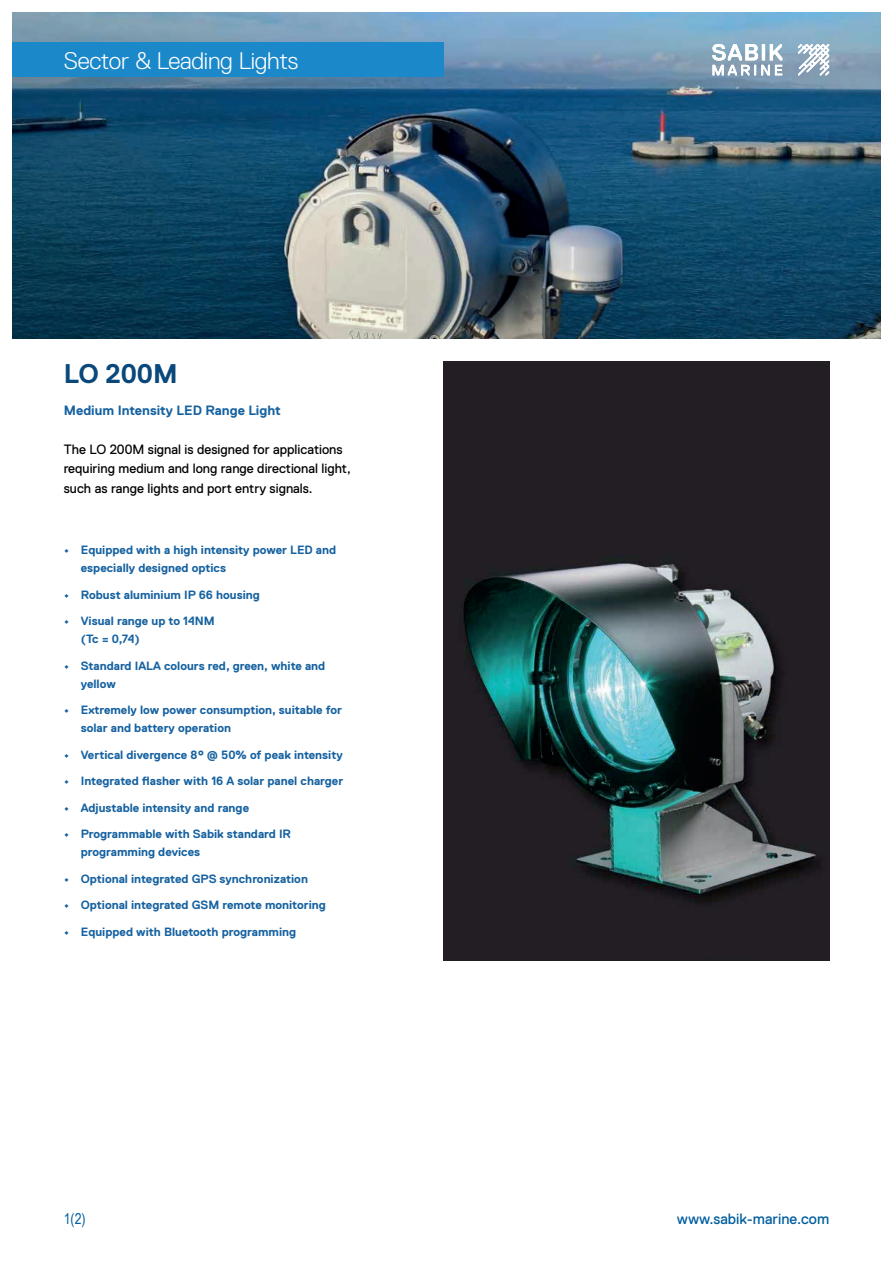
<style>
.page{position:relative;width:893px;height:1263px;background:#fff}
.page>*{position:absolute;margin:0;border:0;box-sizing:border-box;transform-origin:0 0}
.t1{font:700 27px "Replica Std";letter-spacing:-.005em;color:#0a487b}
.t2{font:300 24px "Replica Std";letter-spacing:-.01em;color:#fff}
.t3{font:15px "Replica Std";color:#005e9e}
.t4{font:15px "Arial Narrow";color:#005e9e}
.t5{font:13.5px/19.5px "Replica Std";color:#000001}
.t6{font:700 13.5px "Replica Std";color:#1662a1}
.t7{font:700 12px/18px "Replica Std";color:#1662a1}
</style>
<div class="page">
<img style="left:13px;top:13px;width:867px;height:325px">
<img style="left:443px;top:361px;width:386px;height:599px">
<div style="left:0;top:43px;width:443px;height:34px;background:#1b88ca"></div>
<svg style="left:798px;top:44px;width:31px;height:31px"></svg>
<svg style="left:712px;top:44px;width:70px;height:31px"></svg>
<h2 class="t2" style="left:64px;top:47px;width:236px">Sector &amp; Leading Lights</h2>
<h1 class="t1" style="left:64px;top:358px;width:115px">LO 200M</h1>
<p class="t6" style="left:64px;top:403px;width:219px">Medium Intensity LED Range Light</p>
<p class="t5" style="left:64px;top:439px;width:288px">The LO 200M signal is designed for applications requiring medium and long range directional light, such as range lights and port entry signals.</p>
<p class="t7" style="left:81px;top:541px;width:257px;text-indent:-17px">• Equipped with a high intensity power LED and especially designed optics</p>
<p class="t7" style="left:64px;top:585px;width:198px">• Robust aluminium IP 66 housing</p>
<p class="t7" style="left:81px;top:612px;width:136px;text-indent:-17px">• Visual range up to 14NM (Tc = 0,74)</p>
<p class="t7" style="left:81px;top:656px;width:246px;text-indent:-17px">• Standard IALA colours red, green, white and yellow</p>
<p class="t7" style="left:81px;top:701px;width:263px;text-indent:-17px">• Extremely low power consumption, suitable for solar and battery operation</p>
<p class="t7" style="left:64px;top:745px;width:280px">• Vertical divergence 8° @ 50% of peak intensity</p>
<p class="t7" style="left:64px;top:772px;width:281px">• Integrated flasher with 16 A solar panel charger</p>
<p class="t7" style="left:64px;top:798px;width:187px">• Adjustable intensity and range</p>
<p class="t7" style="left:81px;top:825px;width:212px;text-indent:-17px">• Programmable with Sabik standard IR programming devices</p>
<p class="t7" style="left:64px;top:869px;width:246px">• Optional integrated GPS synchronization</p>
<p class="t7" style="left:64px;top:896px;width:264px">• Optional integrated GSM remote monitoring</p>
<p class="t7" style="left:64px;top:922px;width:234px">• Equipped with Bluetooth programming</p>
<p class="t4" style="left:64px;top:1208px;width:23px">1(2)</p>
<p class="t3" style="left:677px;top:1210px;width:154px">www.sabik-marine.com</p>
</div>
